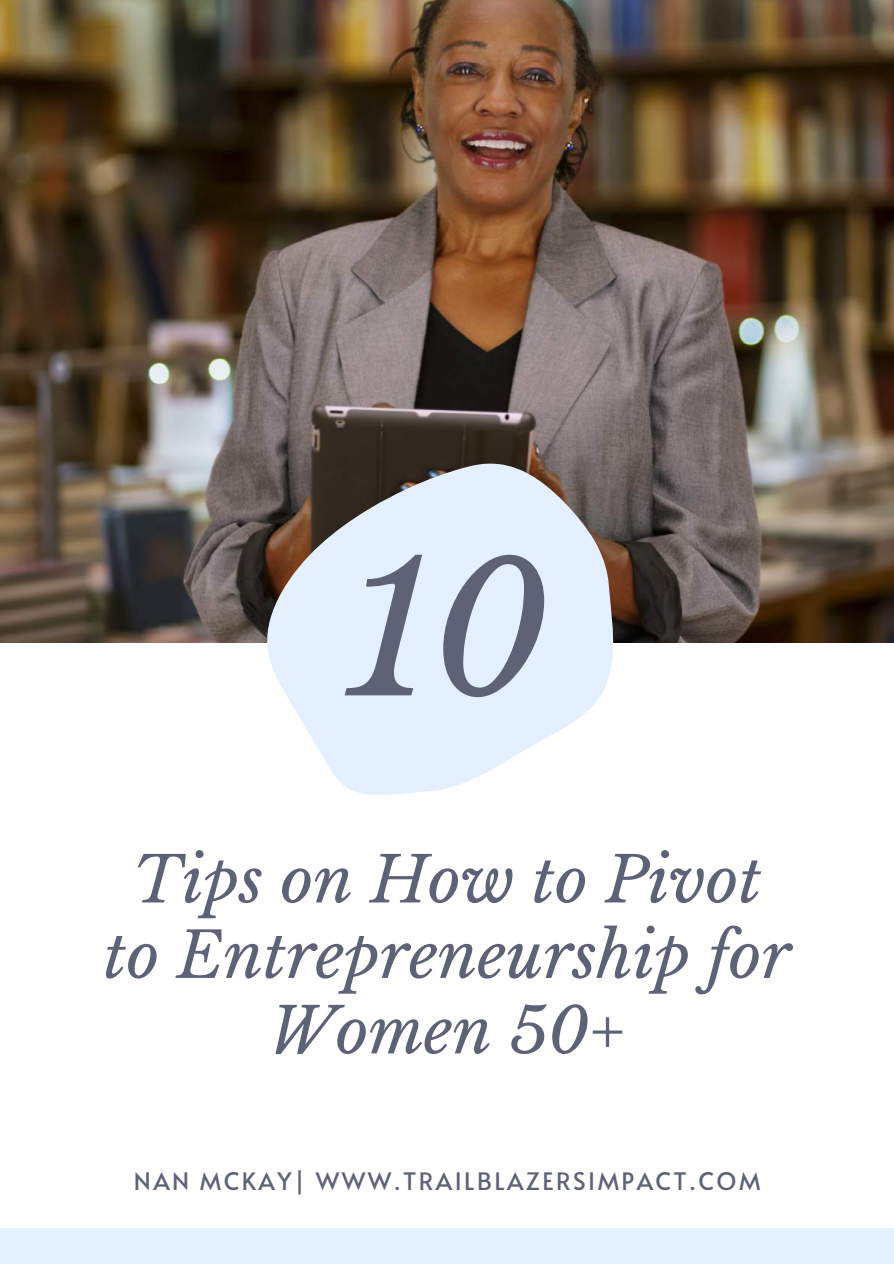
<style>
.page{position:relative;width:894px;height:1264px;background:#fff}
.page>*{position:absolute;margin:0;border:0;box-sizing:border-box;transform-origin:0 0}
.t1{font:italic 180.15px "Libre Baskerville";color:#5d6277}
.t2{font:italic 63px/75.4px "Libre Baskerville";color:#5d6277;text-align:center}
.t3{font:24px "Alata";letter-spacing:.1em;color:#5d6277}
</style>
<div class="page">
<img style="left:0;top:0;width:893px;height:642px">
<svg style="left:220px;top:412px;width:454px;height:383px;fill:#e4efff"></svg>
<div style="left:0;top:1228px;width:893px;height:35px;background:#e4efff"></div>
<h1 class="t1" style="left:345px;top:520px;width:205px">10</h1>
<p class="t2" style="left:103px;top:842px;width:688px">Tips on How to Pivot to Entrepreneurship for<br>Women 50+</p>
<p class="t3" style="left:134px;top:1163px;width:628px">NAN MCKAY| WWW.TRAILBLAZERSIMPACT.COM</p>
</div>
